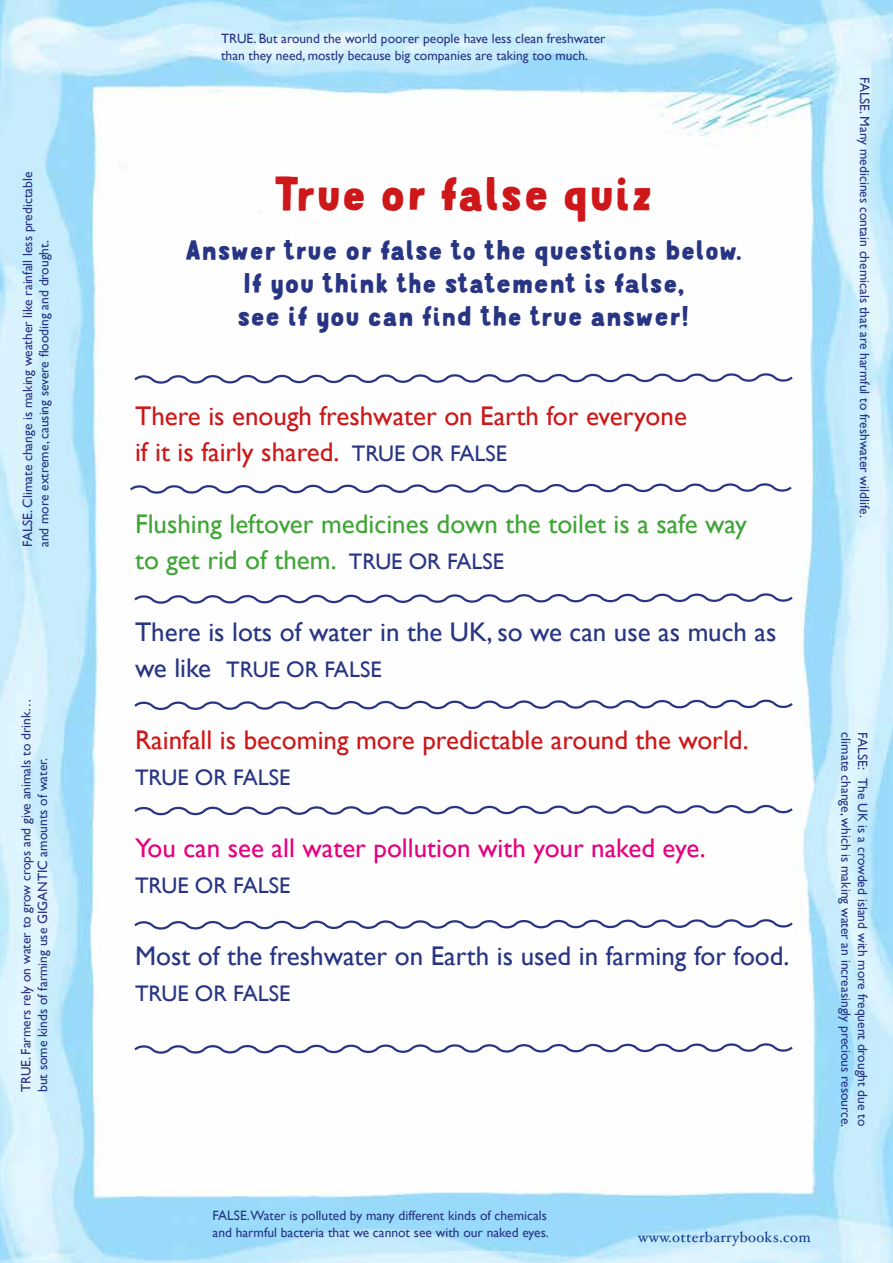
<style>
.page{position:relative;width:893px;height:1263px;background:#fff}
.page>*{position:absolute;margin:0;border:0;box-sizing:border-box;transform-origin:0 0}
.t1{font:500 46.5px "Mr Dodo";color:#cd1719}
.t2{font:27px/36px "Gill Sans";color:#cd1719}
.t3{font:500 27px/33px "Mr Dodo";color:#283583;text-align:center}
.t4{font:27px "Gill Sans";color:#283583}
.t5{font:27px/36px "Gill Sans";color:#3fa535}
.t6{font:27px "Gill Sans";color:#e6007d}
.t7{font:22.5px "Gill Sans";color:#283583}
.t8{font:14.85px "Hoefler Text";letter-spacing:.02em;color:#153d8a}
.t9{font:13.5px/16.5px "Gill Sans";color:#283583}
.s1{font-size:22.5px;color:#283583}
.s2{font-size:27px}
.s3{font-family:"Minion Pro";color:#000}
</style>
<div class="page">
<img style="left:0;top:0;width:893px;height:1263px">
<svg style="left:128px;top:480px;width:666px;height:17px"></svg>
<svg style="left:132px;top:590px;width:663px;height:17px"></svg>
<svg style="left:132px;top:696px;width:663px;height:17px"></svg>
<svg style="left:132px;top:802px;width:663px;height:16px"></svg>
<svg style="left:132px;top:370px;width:663px;height:17px"></svg>
<svg style="left:132px;top:916px;width:663px;height:17px"></svg>
<svg style="left:132px;top:1040px;width:663px;height:17px"></svg>
<p class="t9" style="left:19px;top:547px;width:377px;rotate:-90deg">FALSE. Climate change is making weather like rainfall less predictable and more extreme, causing severe flooding and drought.</p>
<p class="t9" style="left:18px;top:1092px;width:395px;rotate:-90deg">TRUE. Farmers rely on water to grow crops and give animals to drink… but some kinds of farming use GIGANTIC amounts of water.</p>
<p class="t9" style="left:221px;top:30px;width:386px">TRUE. But around the world poorer people have less clean freshwater than they need, mostly because big companies are taking too much.</p>
<h1 class="t1" style="left:274px;top:164px;width:381px">True or false quiz</h1>
<h2 class="t3" style="left:185px;top:234px;width:558px">Answer true or false to the questions below.<br>If you think the statement is false,<br>see if you can find the true answer!</h2>
<h2 class="t2" style="left:135px;top:398px;width:553px">There is enough freshwater on Earth for everyone if it is fairly shared. <span class="s1">TRUE OR FALSE</span></h2>
<h2 class="t5" style="left:135px;top:506px;width:613px">Flushing leftover medicines down the toilet is a safe way to get rid of them. <span class="s1">TRUE OR FALSE</span></h2>
<h2 class="t4" style="left:135px;top:616px;width:643px">There is lots of water in the UK, so we can use as much as</h2>
<h3 class="t7" style="left:135px;top:656px;width:248px"><span class="s2">we like</span> TRUE OR FALSE</h3>
<h2 class="t2" style="left:135px;top:722px;width:615px">Rainfall is becoming more predictable around the world.</h2>
<h3 class="t7" style="left:135px;top:764px;width:157px">TRUE OR FALSE</h3>
<h2 class="t6" style="left:135px;top:832px;width:572px">You can see all water pollution with your naked eye.</h2>
<h3 class="t7" style="left:135px;top:872px;width:157px">TRUE OR FALSE</h3>
<h2 class="t4" style="left:135px;top:940px;width:656px">Most of the freshwater on Earth is used in farming for food.</h2>
<h3 class="t7" style="left:135px;top:980px;width:157px">TRUE OR FALSE</h3>
<p class="t9" style="left:873px;top:77px;width:442px;rotate:90deg">FALSE. Many medicines contain chemicals that are harmful to freshwater wildlife.</p>
<p class="t9" style="left:871px;top:732px;width:396px;rotate:90deg">FALSE: The UK is a crowded island with more frequent drought due to climate change, which is making water an increasingly precious resource<span class="s3">.</span></p>
<p class="t9" style="left:213px;top:1207px;width:338px">FALSE.Water is polluted by many different kinds of chemicals and harmful bacteria that we cannot see with our naked eyes.</p>
<p class="t8" style="left:638px;top:1228px;width:174px">www.otterbarrybooks.com</p>
</div>
